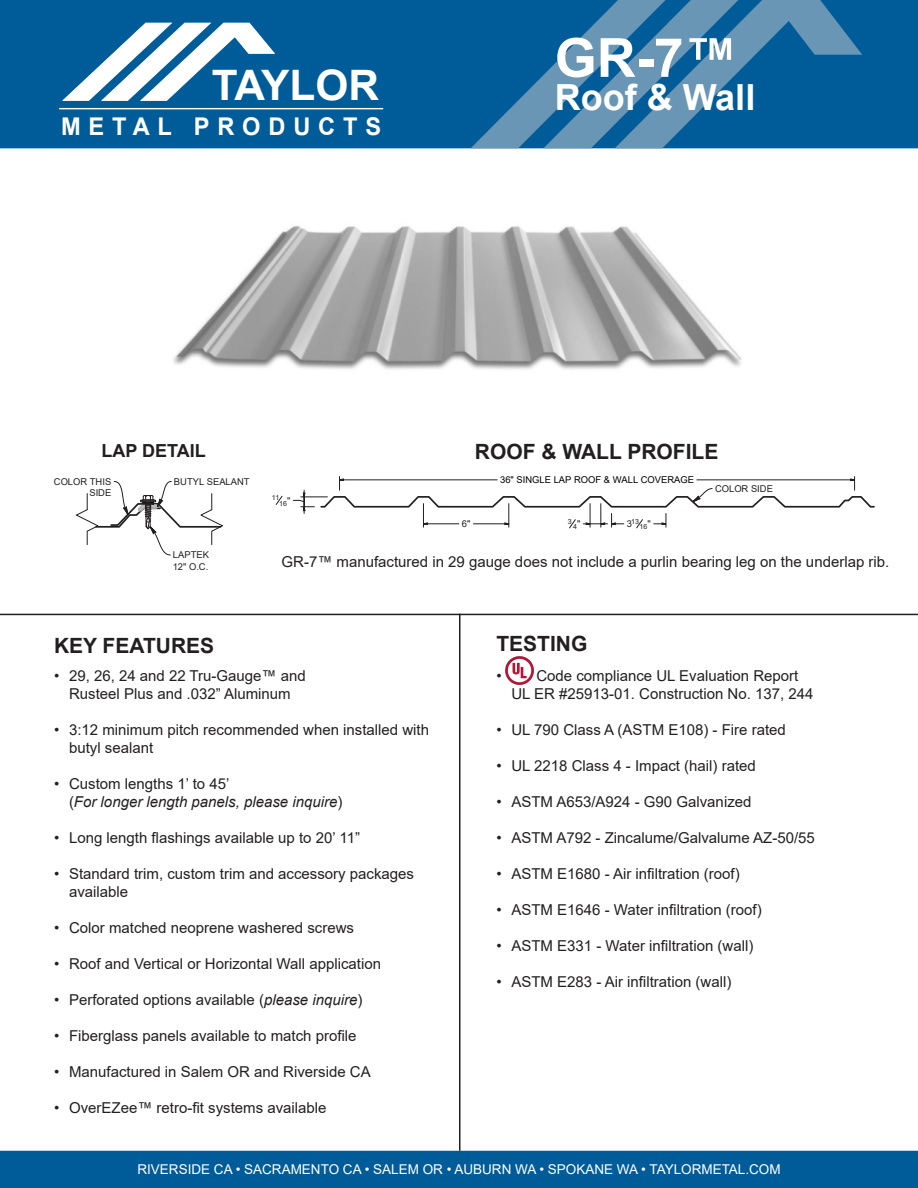
<style>
.page{position:relative;width:918px;height:1188px;background:#fff}
.page>*{position:absolute;margin:0;border:0;box-sizing:border-box;transform-origin:0 0}
.t1{font:700 54px "Arial";color:#fff}
.t2{font:700 42px "Arial";color:#fff}
.t3{font:700 36px "Arial";color:#fff}
.t4{font:700 24.45px "Arial";letter-spacing:.33em;color:#fff}
.t5{font:700 21px "Arial";color:#231f20}
.t6{font:700 18px "Arial";color:#231f20}
.t7{font:15px/18px "Arial";color:#231f20}
.t8{font:italic 15px/18px "Arial";color:#231f20}
.t9{font:13.5px "Arial";color:#fff}
.t10{font:9.45px/11.2px "Arial";color:#231f20;text-align:right}
.t11{font:9.45px "Arial";color:#000}
.t12{font:7.05px/5.1px "Arial";color:#231f20}
.s1{font-size:9.45px}
.s2{font-style:normal}
.s3{font-style:italic}
</style>
<div class="page">
<div style="left:0;top:0;width:918px;height:148px;background:#005c98"></div>
<svg style="left:471px;top:0;width:391px;height:148px"></svg>
<svg style="left:62px;top:23px;width:213px;height:78px"></svg>
<hr style="left:59px;top:108px;width:324px;height:1px;background:#fff">
<div style="left:0;top:1151px;width:918px;height:37px;background:#005c98"></div>
<svg style="left:275px;top:496px;width:8px;height:9px"></svg>
<svg style="left:293px;top:476px;width:582px;height:53px"></svg>
<svg style="left:76px;top:481px;width:147px;height:75px"></svg>
<img style="left:173px;top:226px;width:569px;height:144px">
<hr style="left:0;top:614px;width:918px;height:1px;background:#231f20">
<hr style="left:459px;top:614px;width:1px;height:537px;background:#231f20">
<img style="left:505px;top:656px;width:29px;height:29px">
<h2 class="t2" style="left:212px;top:58px;width:169px">TAYLOR</h2>
<h3 class="t4" style="left:61px;top:110px;width:321px">METAL PRODUCTS</h3>
<p class="t1" style="left:555px;top:20px;width:185px">GR-7™</p>
<p class="t3" style="left:555px;top:72px;width:202px">Roof &amp; Wall</p>
<p class="t10" style="left:173px;top:441px;width:37px">12" O.C.</p>
<p class="t5" style="left:475px;top:437px;width:245px">ROOF &amp; WALL PROFILE</p>
<p class="t6" style="left:101px;top:438px;width:106px">LAP DETAIL</p>
<p class="t10" style="left:54px;top:476px;width:59px">COLOR THIS<br>SIDE</p>
<p class="t10" style="left:174px;top:476px;width:77px">BUTYL SEALANT</p>
<p class="t10" style="left:173px;top:549px;width:38px;text-align:left">LAPTEK<br>12" O.C.</p>
<p class="t12" style="left:279px;top:495px;width:13px;text-indent:-7px">11<br>16<sup>"</sup></p>
<p class="t11" style="left:500px;top:473px;width:195px">36" SINGLE LAP ROOF &amp; WALL COVERAGE</p>
<p class="t10" style="left:462px;top:518px;width:10px">6"</p>
<p class="t12" style="left:568px;top:519px;width:5px">3</p>
<p class="t12" style="left:573px;top:524px;width:9px">4<sup>"</sup></p>
<p class="t12" style="left:627px;top:519px;width:14px"><span class="s1">3</span>13</p>
<p class="t12" style="left:640px;top:524px;width:13px">16<sup>"</sup></p>
<p class="t10" style="left:715px;top:483px;width:59px">COLOR SIDE</p>
<p class="t7" style="left:282px;top:552px;width:609px">GR-7™ manufactured in 29 gauge does not include a purlin bearing leg on the underlap rib.</p>
<p class="t5" style="left:54px;top:631px;width:162px">KEY FEATURES</p>
<p class="t5" style="left:496px;top:629px;width:93px">TESTING</p>
<p class="t7" style="left:54px;top:667px;width:253px;text-align:center">• 29, 26, 24 and 22 Tru-Gauge™ and<br>Rusteel Plus and .032” Aluminum</p>
<p class="t7" style="left:69px;top:721px;width:362px;text-indent:-15px">• 3:12 minimum pitch recommended when installed with butyl sealant</p>
<p class="t8" style="left:69px;top:775px;width:275px;text-indent:-15px"><span class="s2">• Custom lengths 1’ to 45’<br>(</span>For longer length panels, please inquire<span class="s2">)</span></p>
<p class="t7" style="left:54px;top:829px;width:308px">• Long length flashings available up to 20’ 11”</p>
<p class="t7" style="left:69px;top:865px;width:347px;text-indent:-15px">• Standard trim, custom trim and accessory packages available</p>
<p class="t7" style="left:54px;top:919px;width:302px">• Color matched neoprene washered screws</p>
<p class="t7" style="left:54px;top:955px;width:329px">• Roof and Vertical or Horizontal Wall application</p>
<p class="t7" style="left:54px;top:991px;width:310px">• Perforated options available (<span class="s3">please inquire</span>)</p>
<p class="t7" style="left:54px;top:1027px;width:304px">• Fiberglass panels available to match profile</p>
<p class="t7" style="left:54px;top:1063px;width:318px">• Manufactured in Salem OR and Riverside CA</p>
<p class="t7" style="left:54px;top:1099px;width:274px">• OverEZee™ retro-fit systems available</p>
<p class="t7" style="left:511px;top:667px;width:304px;text-indent:-15px">• Code compliance UL Evaluation Report<br>UL ER #25913-01. Construction No. 137, 244</p>
<p class="t7" style="left:496px;top:721px;width:291px">• UL 790 Class A (ASTM E108) - Fire rated</p>
<p class="t7" style="left:496px;top:757px;width:261px">• UL 2218 Class 4 - Impact (hail) rated</p>
<p class="t7" style="left:496px;top:793px;width:257px">• ASTM A653/A924 - G90 Galvanized</p>
<p class="t7" style="left:496px;top:829px;width:320px">• ASTM A792 - Zincalume/Galvalume AZ-50/55</p>
<p class="t7" style="left:496px;top:865px;width:245px">• ASTM E1680 - Air infiltration (roof)</p>
<p class="t7" style="left:496px;top:901px;width:267px">• ASTM E1646 - Water infiltration (roof)</p>
<p class="t7" style="left:496px;top:937px;width:258px">• ASTM E331 - Water infiltration (wall)</p>
<p class="t7" style="left:496px;top:973px;width:237px">• ASTM E283 - Air infiltration (wall)</p>
<p class="t9" style="left:137px;top:1160px;width:645px">RIVERSIDE CA • SACRAMENTO CA • SALEM OR • AUBURN WA • SPOKANE WA • TAYLORMETAL.COM</p>
</div>
